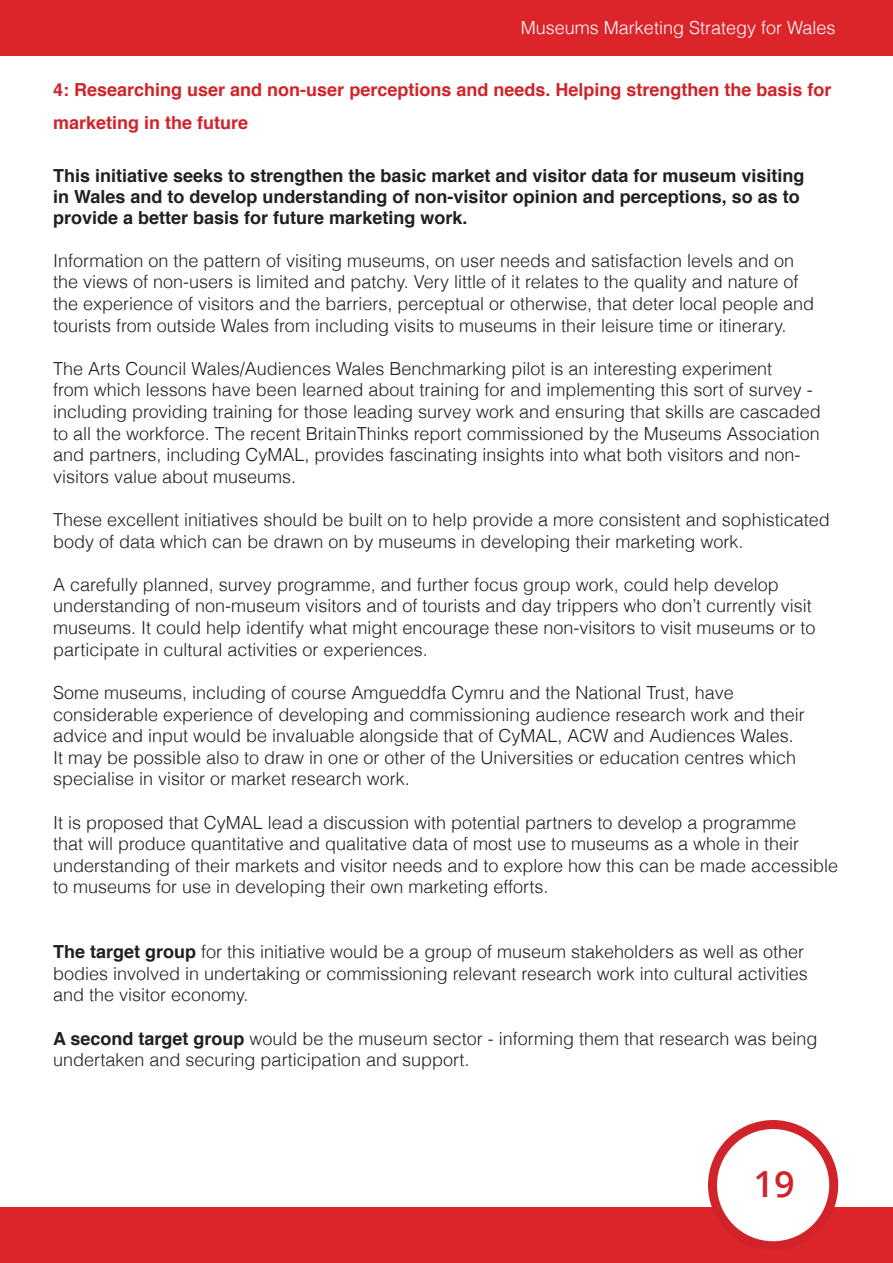
<style>
.page{position:relative;width:893px;height:1263px;background:#fff}
.page>*{position:absolute;margin:0;border:0;box-sizing:border-box;transform-origin:0 0}
.t1{font:600 36px "Open Sans";color:#d1232a}
.t2{font:300 18px/21.6px "Helvetica";color:#231f20}
.t3{font:700 18px/21px "Helvetica";color:#231f20}
.t4{font:700 18px/32.4px "Helvetica";color:#d1232a}
.t5{font:300 18px "Helvetica";color:#fff}
.s1{font-weight:700}
</style>
<div class="page">
<div style="left:0;top:1208px;width:893px;height:55px;background:#dc252a"></div>
<div style="left:0;top:0;width:893px;height:55px;background:#dc252a"></div>
<div style="left:712px;top:1124px;width:122px;height:122px;background:#fff;border-radius:50%"></div>
<div style="left:708px;top:1120px;width:130px;height:130px;border:9px solid #d1232a;border-radius:50%"></div>
<p class="t5" style="left:521px;top:17px;width:316px">Museums Marketing Strategy for Wales</p>
<p class="t4" style="left:53px;top:74px;width:780px">4: Researching user and non-user perceptions and needs. Helping strengthen the basis for marketing in the future</p>
<p class="t3" style="left:53px;top:166px;width:753px">This initiative seeks to strengthen the basic market and visitor data for museum visiting in Wales and to develop understanding of non-visitor opinion and perceptions, so as to provide a better basis for future marketing work.</p>
<p class="t2" style="left:53px;top:249px;width:762px">Information on the pattern of visiting museums, on user needs and satisfaction levels and on the views of non-users is limited and patchy. Very little of it relates to the quality and nature of the experience of visitors and the barriers, perceptual or otherwise, that deter local people and tourists from outside Wales from including visits to museums in their leisure time or itinerary.</p>
<p class="t2" style="left:53px;top:357px;width:769px">The Arts Council Wales/Audiences Wales Benchmarking pilot is an interesting experiment<br>from which lessons have been learned about training for and implementing this sort of survey - including providing training for those leading survey work and ensuring that skills are cascaded to all the workforce. The recent BritainThinks report commissioned by the Museums Association and partners, including CyMAL, provides fascinating insights into what both visitors and non&shy;visitors value about museums.</p>
<p class="t2" style="left:53px;top:509px;width:778px">These excellent initiatives should be built on to help provide a more consistent and sophisticated body of data which can be drawn on by museums in developing their marketing work.</p>
<p class="t2" style="left:53px;top:573px;width:764px">A carefully planned, survey programme, and further focus group work, could help develop understanding of non-museum visitors and of tourists and day trippers who don’t currently visit museums. It could help identify what might encourage these non-visitors to visit museums or to participate in cultural activities or experiences.</p>
<p class="t2" style="left:53px;top:681px;width:753px">Some museums, including of course Amgueddfa Cymru and the National Trust, have considerable experience of developing and commissioning audience research work and their advice and input would be invaluable alongside that of CyMAL, ACW and Audiences Wales.<br>It may be possible also to draw in one or other of the Universities or education centres which specialise in visitor or market research work.</p>
<p class="t2" style="left:53px;top:811px;width:786px">It is proposed that CyMAL lead a discussion with potential partners to develop a programme<br>that will produce quantitative and qualitative data of most use to museums as a whole in their understanding of their markets and visitor needs and to explore how this can be made accessible to museums for use in developing their own marketing efforts.</p>
<p class="t2" style="left:53px;top:941px;width:756px"><span class="s1">The target group</span> for this initiative would be a group of museum stakeholders as well as other bodies involved in undertaking or commissioning relevant research work into cultural activities and the visitor economy.</p>
<p class="t2" style="left:53px;top:1027px;width:766px"><span class="s1">A second target group</span> would be the museum sector - informing them that research was being undertaken and securing participation and support.</p>
<h1 class="t1" style="left:754px;top:1159px;width:43px">19</h1>
</div>
